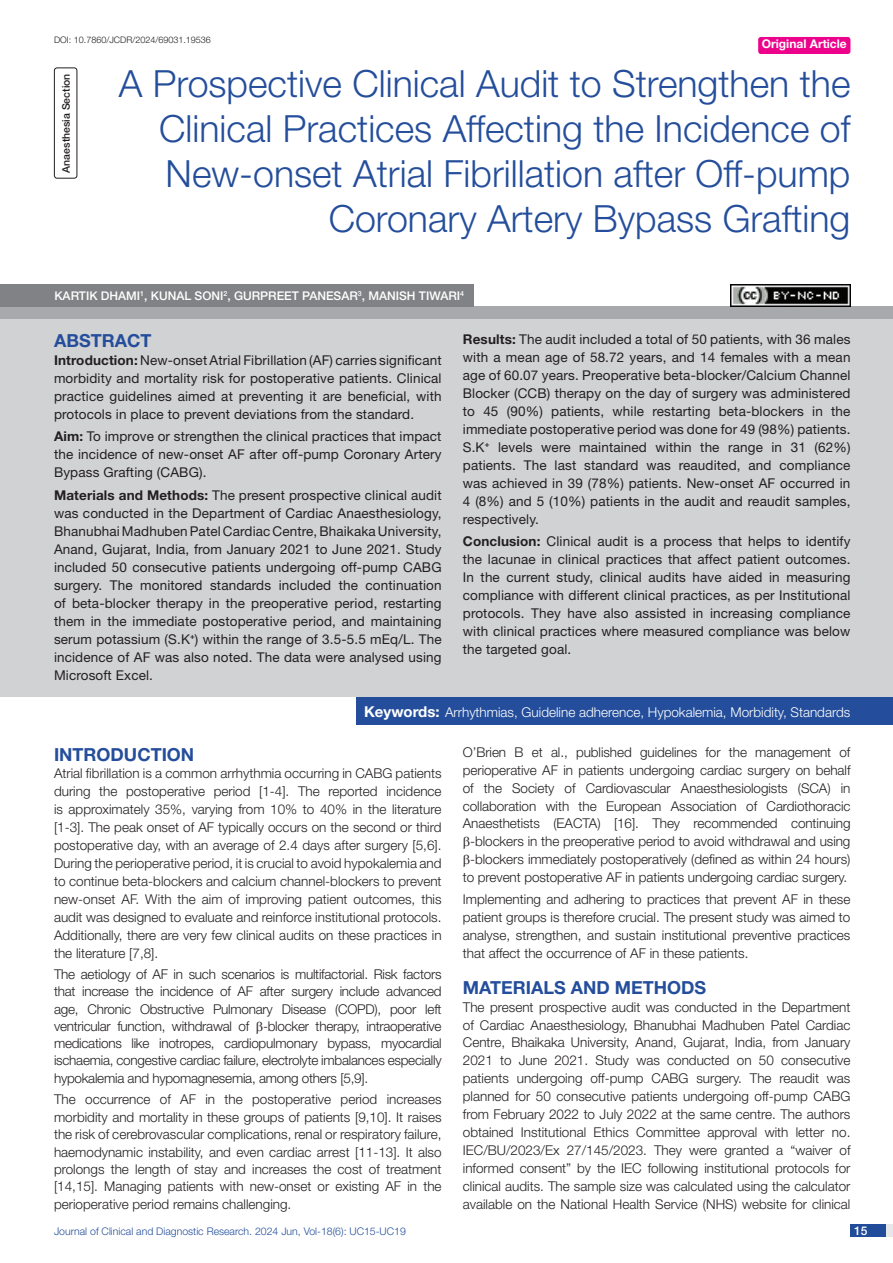
<style>
.page{position:relative;width:893px;height:1263px;background:#fff}
.page>*{position:absolute;margin:0;border:0;box-sizing:border-box;transform-origin:0 0}
.t1{font:300 37.5px/45px "Helvetica Neue";color:#244e9b;text-align:right}
.Heading{font:700 18px "Helvetica Neue";color:#244e9b}
.Abstract_head{font:700 18px "Helvetica Neue";color:#244e9b}
.Body_text{font:300 13.5px/18px "Helvetica Neue";letter-spacing:-.005em;color:#231f20;text-align:justify}
.Abstract_Text{font:13.5px/18px "Helvetica Neue";letter-spacing:.01em;color:#231f20;text-align:justify}
.Key_words{font:300 13.5px "Helvetica Neue";color:#fff}
.Author{font:500 12px "Helvetica Neue";color:#fff}
.t2{font:700 12px "Helvetica Neue";color:#fff}
.t3{font:300 10.5px "Helvetica Neue";color:#244e9b}
.section{font:500 10.5px "Helvetica Neue";color:#231f20}
.DOI{font:300 9px "Helvetica Neue";color:#231f20}
.s1{font-weight:700}
.s2{font-weight:700;font-size:15px}
</style>
<div class="page">
<div style="left:850px;top:1224px;width:43px;height:13px;background:#e6e7e9"></div>
<div style="left:850px;top:1224px;width:35px;height:13px;background:#214c99"></div>
<div style="left:758px;top:37px;width:92px;height:17px;background:#ed028c;border-radius:3px"></div>
<div style="left:54px;top:68px;width:23px;height:111px;border:1px solid #231f20;border-radius:3px"></div>
<div style="left:0;top:307px;width:893px;height:12px;background:#a8a9ad"></div>
<div style="left:0;top:284px;width:474px;height:23px;background:#808285"></div>
<div style="left:0;top:319px;width:893px;height:378px;background:#d1d2d4"></div>
<div style="left:356px;top:697px;width:537px;height:28px;background:#244e9b"></div>
<img style="left:730px;top:284px;width:120px;height:23px">
<p class="DOI" style="left:54px;top:35px;width:158px">DOI: 10.7860/JCDR/2024/69031.19536</p>
<p class="t2" style="left:762px;top:37px;width:87px">Original Article</p>
<p class="section" style="left:60px;top:173px;width:101px;rotate:-90deg">ANAESTHESIA SECTION</p>
<p class="t1" style="left:119px;top:60px;width:733px">A Prospective Clinical Audit to Strengthen the Clinical Practices Affecting the Incidence of New-onset Atrial Fibrillation after Off-pump Coronary Artery Bypass Grafting</p>
<p class="Author" style="left:54px;top:289px;width:411px">KARTIK DHAMI<sup>1</sup>, KUNAL SONI<sup>2</sup>, GURPREET PANESAR<sup>3</sup>, MANISH TIWARI<sup>4</sup></p>
<p class="Abstract_head" style="left:54px;top:329px;width:99px">ABSTRACT</p>
<p class="Abstract_Text" style="left:54px;top:351px;width:389px"><span class="s1">Introduction:</span> New-onset Atrial Fibrillation (AF) carries significant morbidity and mortality risk for postoperative patients. Clinical practice guidelines aimed at preventing it are beneficial, with protocols in place to prevent deviations from the standard.</p>
<p class="Abstract_Text" style="left:54px;top:427px;width:389px"><span class="s1">Aim:</span> To improve or strengthen the clinical practices that impact the incidence of new-onset AF after off-pump Coronary Artery Bypass Grafting (CABG).</p>
<p class="Abstract_Text" style="left:54px;top:486px;width:389px"><span class="s1">Materials and Methods:</span> The present prospective clinical audit was conducted in the Department of Cardiac Anaesthesiology, Bhanubhai Madhuben Patel Cardiac Centre, Bhaikaka University, Anand, Gujarat, India, from January 2021 to June 2021. Study included 50 consecutive patients undergoing off-pump CABG surgery. The monitored standards included the continuation of beta-blocker therapy in the preoperative period, restarting them in the immediate postoperative period, and maintaining serum potassium (S.K<sup>+</sup>) within the range of 3.5-5.5 mEq/L. The incidence of AF was also noted. The data were analysed using Microsoft Excel.</p>
<p class="Abstract_Text" style="left:463px;top:330px;width:389px"><span class="s1">Results:</span> The audit included a total of 50 patients, with 36 males with a mean age of 58.72 years, and 14 females with a mean age of 60.07 years. Preoperative beta-blocker/Calcium Channel Blocker (CCB) therapy on the day of surgery was administered to 45 (90%) patients, while restarting beta-blockers in the immediate postoperative period was done for 49 (98%) patients.<br>S.K<sup>+</sup> levels were maintained within the range in 31 (62%) patients. The last standard was reaudited, and compliance was achieved in 39 (78%) patients. New-onset AF occurred in 4 (8%) and 5 (10%) patients in the audit and reaudit samples, respectively.</p>
<p class="Abstract_Text" style="left:463px;top:532px;width:389px"><span class="s1">Conclusion:</span> Clinical audit is a process that helps to identify the lacunae in clinical practices that affect patient outcomes.<br>In the current study, clinical audits have aided in measuring compliance with different clinical practices, as per Institutional protocols. They have also assisted in increasing compliance with clinical practices where measured compliance was below the targeted goal.</p>
<p class="Key_words" style="left:364px;top:703px;width:488px"><span class="s2">Keywords:</span> Arrhythmias, Guideline adherence, Hypokalemia, Morbidity, Standards</p>
<p class="Heading" style="left:54px;top:743px;width:142px">INTRODUCTION</p>
<p class="Body_text" style="left:54px;top:764px;width:389px">Atrial fibrillation is a common arrhythmia occurring in CABG patients during the postoperative period [1-4]. The reported incidence is approximately 35%, varying from 10% to 40% in the literature [1-3]. The peak onset of AF typically occurs on the second or third postoperative day, with an average of 2.4 days after surgery [5,6].<br>During the perioperative period, it is crucial to avoid hypokalemia and to continue beta-blockers and calcium channel-blockers to prevent new-onset AF. With the aim of improving patient outcomes, this audit was designed to evaluate and reinforce institutional protocols.<br>Additionally, there are very few clinical audits on these practices in the literature [7,8].</p>
<p class="Body_text" style="left:54px;top:965px;width:389px;line-height:17.2px">The aetiology of AF in such scenarios is multifactorial. Risk factors that increase the incidence of AF after surgery include advanced age, Chronic Obstructive Pulmonary Disease (COPD), poor left ventricular function, withdrawal of -blocker therapy, intraoperative medications like inotropes, cardiopulmonary bypass, myocardial ischaemia, congestive cardiac failure, electrolyte imbalances especially hypokalemia and hypomagnesemia, among others [5,9].</p>
<p class="Body_text" style="left:54px;top:1090px;width:389px;line-height:17.4px">The occurrence of AF in the postoperative period increases morbidity and mortality in these groups of patients [9,10]. It raises the risk of cerebrovascular complications, renal or respiratory failure, haemodynamic instability, and even cardiac arrest [11-13]. It also prolongs the length of stay and increases the cost of treatment [14,15]. Managing patients with new-onset or existing AF in the perioperative period remains challenging.</p>
<p class="Body_text" style="left:463px;top:743px;width:389px;text-align:center">O’Brien B et al., published guidelines for the management of perioperative AF in patients undergoing cardiac surgery on behalf of the Society of Cardiovascular Anaesthesiologists (SCA) in collaboration with the European Association of Cardiothoracic Anaesthetists (EACTA) [16]. They recommended continuing -blockers in the preoperative period to avoid withdrawal and using -blockers immediately postoperatively (defined as within 24 hours) to prevent postoperative AF in patients undergoing cardiac surgery.</p>
<p class="Body_text" style="left:463px;top:890px;width:389px">Implementing and adhering to practices that prevent AF in these patient groups is therefore crucial. The present study was aimed to analyse, strengthen, and sustain institutional preventive practices that affect the occurrence of AF in these patients.</p>
<p class="Heading" style="left:463px;top:976px;width:245px">MATERIALS AND METHODS</p>
<p class="Body_text" style="left:463px;top:997px;width:389px">The present prospective audit was conducted in the Department of Cardiac Anaesthesiology, Bhanubhai Madhuben Patel Cardiac Centre, Bhaikaka University, Anand, Gujarat, India, from January 2021 to June 2021. Study was conducted on 50 consecutive patients undergoing off-pump CABG surgery. The reaudit was planned for 50 consecutive patients undergoing off-pump CABG from February 2022 to July 2022 at the same centre. The authors obtained Institutional Ethics Committee approval with letter no.<br>IEC/BU/2023/Ex 27/145/2023. They were granted a “waiver of informed consent” by the IEC following institutional protocols for clinical audits. The sample size was calculated using the calculator available on the National Health Service (NHS) website for clinical</p>
<p class="t3" style="left:54px;top:1225px;width:353px">Journal of Clinical and Diagnostic Research. 2024 Jun, Vol-18(6): UC15-UC19</p>
<p class="Author" style="left:854px;top:1223px;width:15px">15</p>
</div>
